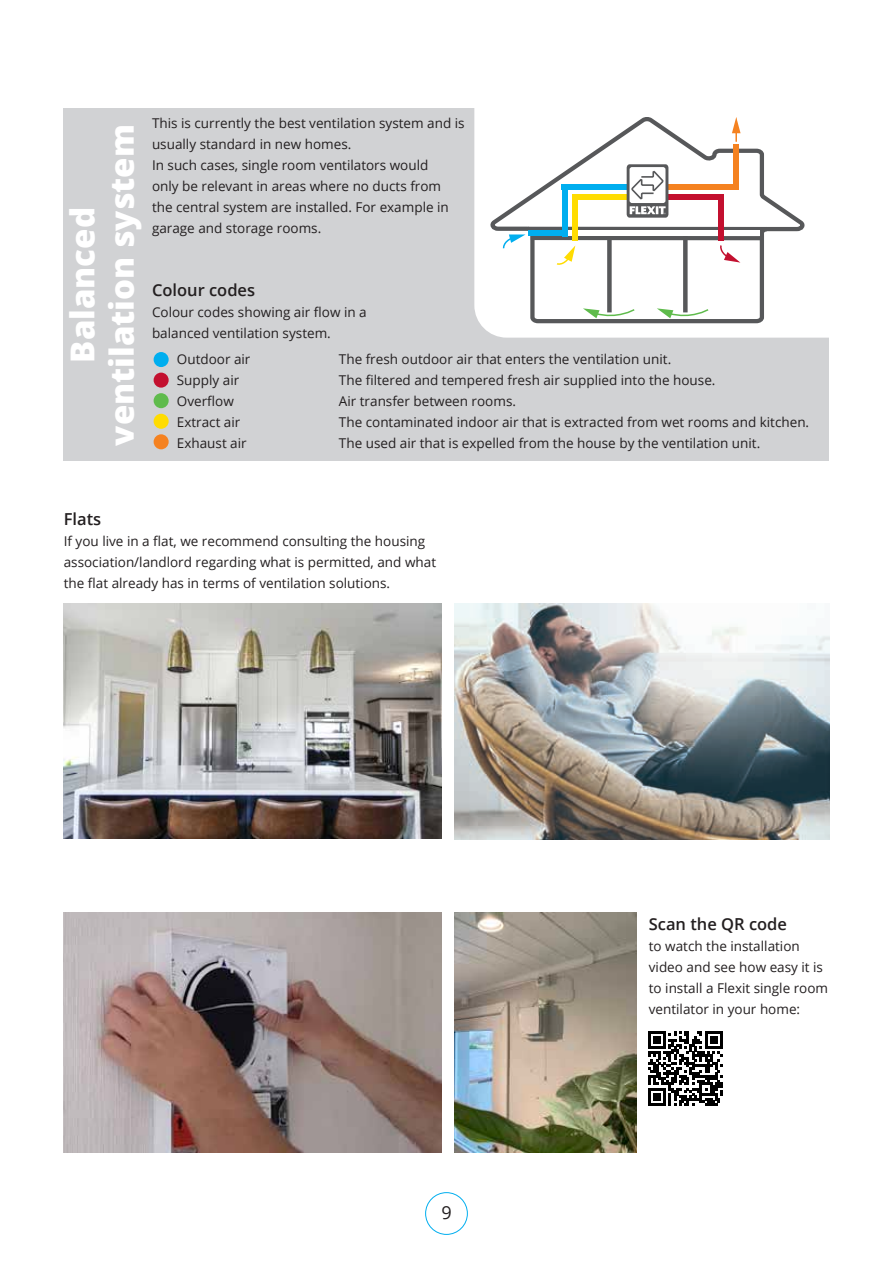
<style>
.page{position:relative;width:893px;height:1263px;background:#fff}
.page>*{position:absolute;margin:0;border:0;box-sizing:border-box;transform-origin:0 0}
.Figurtekst{font:800 33px "Open Sans";color:#fff}
.t1{font:18px "Open Sans";color:#231f20}
.Overskrift_svart_8{font:600 16.5px "Open Sans";color:#231f20}
.brosjyre__tekst_svar{font:600 16.5px "Open Sans";color:#231f20}
.brosjyre__tekst_svar-2{font:13.5px/21px "Open Sans";color:#231f20}
</style>
<div class="page">
<div style="left:425px;top:1192px;width:43px;height:43px;border:1px solid #00aeef;border-radius:50%"></div>
<div style="left:64px;top:108px;width:765px;height:353px;background:#d1d2d4"></div>
<div style="left:474px;top:108px;width:355px;height:230px;background:#fff"></div>
<svg style="left:486px;top:115px;width:321px;height:210px;background:#eff0f0"></svg>
<div style="left:683px;top:229px;width:5px;height:83px;background:#57585a"></div>
<div style="left:607px;top:229px;width:5px;height:83px;background:#57585a"></div>
<svg style="left:657px;top:308px;width:52px;height:12px"></svg>
<svg style="left:583px;top:308px;width:53px;height:12px"></svg>
<svg style="left:556px;top:245px;width:19px;height:21px"></svg>
<svg style="left:719px;top:244px;width:21px;height:19px"></svg>
<div style="left:534px;top:231px;width:226px;height:5px;background:#fff"></div>
<svg style="left:732px;top:117px;width:8px;height:25px"></svg>
<svg style="left:502px;top:234px;width:24px;height:16px"></svg>
<div style="left:733px;top:145px;width:6px;height:45px;background:#f58220"></div>
<div style="left:668px;top:184px;width:71px;height:6px;background:#f58220"></div>
<div style="left:573px;top:194px;width:5px;height:46px;background:#ffdc01"></div>
<div style="left:573px;top:194px;width:55px;height:6px;background:#ffdc01"></div>
<div style="left:718px;top:194px;width:6px;height:46px;background:#c3102f"></div>
<div style="left:668px;top:194px;width:56px;height:6px;background:#c3102f"></div>
<div style="left:562px;top:184px;width:5px;height:52px;background:#00aeef"></div>
<div style="left:528px;top:231px;width:39px;height:5px;background:#00aeef"></div>
<div style="left:562px;top:184px;width:66px;height:6px;background:#00aeef"></div>
<svg style="left:627px;top:164px;width:41px;height:54px;background:#bbbbbc"></svg>
<img style="left:454px;top:913px;width:182px;height:239px">
<div style="left:154px;top:352px;width:15px;height:15px;background:#00aeef;border-radius:50%"></div>
<div style="left:154px;top:373px;width:15px;height:15px;background:#c3102f;border-radius:50%"></div>
<div style="left:154px;top:393px;width:15px;height:15px;background:#5fbb4c;border-radius:50%"></div>
<div style="left:154px;top:414px;width:15px;height:15px;background:#ffdc01;border-radius:50%"></div>
<div style="left:154px;top:434px;width:15px;height:15px;background:#f58220;border-radius:50%"></div>
<img style="left:64px;top:603px;width:378px;height:235px">
<img style="left:454px;top:603px;width:375px;height:236px">
<img style="left:64px;top:913px;width:378px;height:239px">
<svg style="left:648px;top:1031px;width:75px;height:75px"></svg>
<p class="Figurtekst" style="left:57px;top:363px;width:157px;rotate:-90deg">Balanced</p>
<p class="Figurtekst" style="left:97px;top:446px;width:323px;rotate:-90deg">ventilation system</p>
<p class="brosjyre__tekst_svar-2" style="left:152px;top:112px;width:314px">This is currently the best ventilation system and is usually standard in new homes.<br>In such cases, single room ventilators would<br>only be relevant in areas where no ducts from the central system are installed. For example in garage and storage rooms.</p>
<p class="Overskrift_svart_8" style="left:152px;top:278px;width:105px">Colour codes</p>
<p class="brosjyre__tekst_svar-2" style="left:152px;top:301px;width:216px">Colour codes showing air flow in a balanced ventilation system.</p>
<p class="brosjyre__tekst_svar-2" style="left:177px;top:348px;width:75px">Outdoor air</p>
<p class="brosjyre__tekst_svar-2" style="left:339px;top:348px;width:334px">The fresh outdoor air that enters the ventilation unit.</p>
<p class="brosjyre__tekst_svar-2" style="left:177px;top:369px;width:64px">Supply air</p>
<p class="brosjyre__tekst_svar-2" style="left:339px;top:369px;width:378px">The filtered and tempered fresh air supplied into the house.</p>
<p class="brosjyre__tekst_svar-2" style="left:177px;top:390px;width:59px">Overflow</p>
<p class="brosjyre__tekst_svar-2" style="left:339px;top:390px;width:179px">Air transfer between rooms.</p>
<p class="brosjyre__tekst_svar-2" style="left:177px;top:411px;width:65px">Extract air</p>
<p class="brosjyre__tekst_svar-2" style="left:339px;top:411px;width:472px">The contaminated indoor air that is extracted from wet rooms and kitchen.</p>
<p class="brosjyre__tekst_svar-2" style="left:177px;top:432px;width:71px">Exhaust air</p>
<p class="brosjyre__tekst_svar-2" style="left:339px;top:432px;width:423px">The used air that is expelled from the house by the ventilation unit.</p>
<p class="Overskrift_svart_8" style="left:64px;top:508px;width:39px">Flats</p>
<p class="brosjyre__tekst_svar-2" style="left:64px;top:531px;width:374px">If you live in a flat, we recommend consulting the housing association/landlord regarding what is permitted, and what the flat already has in terms of ventilation solutions.</p>
<h2 class="t1" style="left:441px;top:1200px;width:12px">9</h2>
<p class="brosjyre__tekst_svar" style="left:649px;top:912px;width:140px">Scan the QR code</p>
<p class="brosjyre__tekst_svar-2" style="left:649px;top:935px;width:181px">to watch the installation video and see how easy it is to install a Flexit single room ventilator in your home:</p>
</div>
